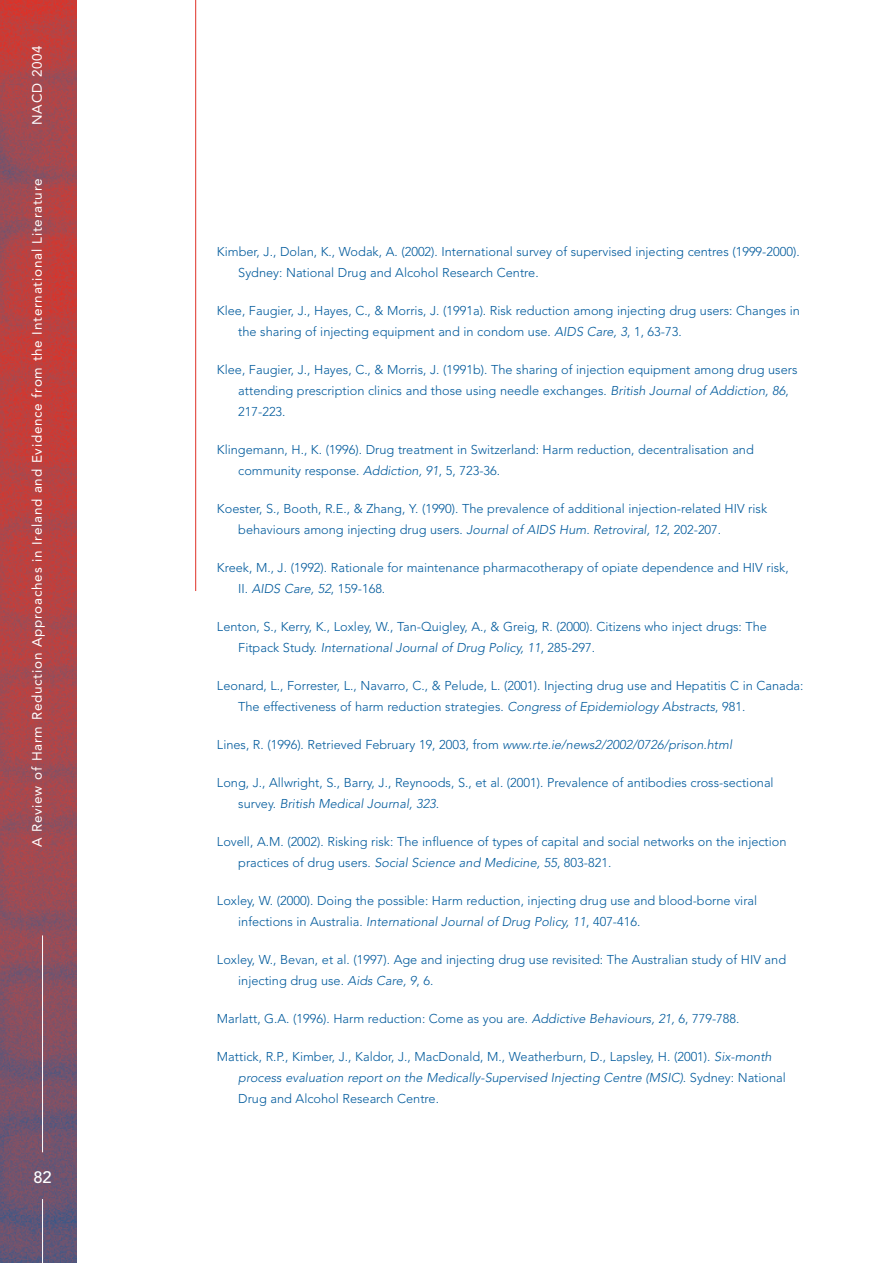
<style>
.page{position:relative;width:893px;height:1263px;background:#fff}
.page>*{position:absolute;margin:0;border:0;box-sizing:border-box;transform-origin:0 0}
.t1{font:500 16.5px "Avenir";color:#fff}
.t2{font:13.5px "Avenir";letter-spacing:.055em;color:#fff}
.t3{font:300 12.75px/21px "Avenir";color:#005a9c}
.s1{font-style:italic}
</style>
<div class="page">
<img style="left:0;top:0;width:77px;height:1263px">
<hr style="left:195px;top:0;width:1px;height:591px;background:#e03127">
<hr style="left:42px;top:935px;width:1px;height:217px;background:#fff">
<hr style="left:42px;top:1199px;width:1px;height:64px;background:#fff">
<p class="t2" style="left:32px;top:125px;width:81px;rotate:-90deg">NACD 2004</p>
<p class="t2" style="left:32px;top:847px;width:670px;rotate:-90deg">A Review of Harm Reduction Approaches in Ireland and Evidence from the International Literature</p>
<p class="t1" style="left:33px;top:1171px;width:20px">82</p>
<p class="t3" style="left:238px;top:242px;width:563px;text-indent:-21px">Kimber, J., Dolan, K., Wodak, A. (2002). International survey of supervised injecting centres (1999-2000).<br>Sydney: National Drug and Alcohol Research Centre.</p>
<p class="t3" style="left:238px;top:301px;width:563px;text-indent:-21px">Klee, Faugier, J., Hayes, C., &amp; Morris, J. (1991a). Risk reduction among injecting drug users: Changes in the sharing of injecting equipment and in condom use. <span class="s1">AIDS Care, 3</span>, 1, 63-73.</p>
<p class="t3" style="left:238px;top:360px;width:560px;text-indent:-21px">Klee, Faugier, J., Hayes, C., &amp; Morris, J. (1991b). The sharing of injection equipment among drug users attending prescription clinics and those using needle exchanges. <span class="s1">British Journal of Addiction, 86</span>,<br>217-223.</p>
<p class="t3" style="left:238px;top:440px;width:517px;text-indent:-21px">Klingemann, H., K. (1996). Drug treatment in Switzerland: Harm reduction, decentralisation and community response. <span class="s1">Addiction, 91</span>, 5, 723-36.</p>
<p class="t3" style="left:238px;top:499px;width:530px;text-indent:-21px">Koester, S., Booth, R.E., &amp; Zhang, Y. (1990). The prevalence of additional injection-related HIV risk behaviours among injecting drug users. <span class="s1">Journal of AIDS Hum. Retroviral, 12</span>, 202-207.</p>
<p class="t3" style="left:238px;top:558px;width:552px;text-indent:-21px">Kreek, M., J. (1992). Rationale for maintenance pharmacotherapy of opiate dependence and HIV risk,<br>II. <span class="s1">AIDS Care, 52</span>, 159-168.</p>
<p class="t3" style="left:238px;top:617px;width:530px;text-indent:-21px">Lenton, S., Kerry, K., Loxley, W., Tan-Quigley, A., &amp; Greig, R. (2000). Citizens who inject drugs: The<br>Fitpack Study. <span class="s1">International Journal of Drug Policy, 11</span>, 285-297.</p>
<p class="t3" style="left:238px;top:676px;width:566px;text-indent:-21px">Leonard, L., Forrester, L., Navarro, C., &amp; Pelude, L. (2001). Injecting drug use and Hepatitis C in Canada:<br>The effectiveness of harm reduction strategies. <span class="s1">Congress of Epidemiology Abstracts</span>, 981.</p>
<p class="t3" style="left:217px;top:735px;width:516px">Lines, R. (1996). Retrieved February 19, 2003, from <span class="s1">www.rte.ie/news2/2002/0726/prison.html</span></p>
<p class="t3" style="left:238px;top:773px;width:537px;text-indent:-21px">Long, J., Allwright, S., Barry, J., Reynoods, S., et al. (2001). Prevalence of antibodies cross-sectional survey. <span class="s1">British Medical Journal, 323.</span></p>
<p class="t3" style="left:238px;top:832px;width:550px;text-indent:-21px">Lovell, A.M. (2002). Risking risk: The influence of types of capital and social networks on the injection practices of drug users. <span class="s1">Social Science and Medicine, 55</span>, 803-821.</p>
<p class="t3" style="left:238px;top:891px;width:520px;text-indent:-21px">Loxley, W. (2000). Doing the possible: Harm reduction, injecting drug use and blood-borne viral infections in Australia. <span class="s1">International Journal of Drug Policy, 11</span>, 407-416.</p>
<p class="t3" style="left:238px;top:950px;width:549px;text-indent:-21px">Loxley, W., Bevan, et al. (1997). Age and injecting drug use revisited: The Australian study of HIV and injecting drug use. <span class="s1">Aids Care, 9</span>, 6.</p>
<p class="t3" style="left:217px;top:1009px;width:524px">Marlatt, G.A. (1996). Harm reduction: Come as you are. <span class="s1">Addictive Behaviours, 21,</span> 6, 779-788.</p>
<p class="t3" style="left:238px;top:1047px;width:549px;text-indent:-21px">Mattick, R.P., Kimber, J., Kaldor, J., MacDonald, M., Weatherburn, D., Lapsley, H. (2001). <span class="s1">Six-month process evaluation report on the Medically-Supervised Injecting Centre (MSIC).</span> Sydney: National<br>Drug and Alcohol Research Centre.</p>
</div>
